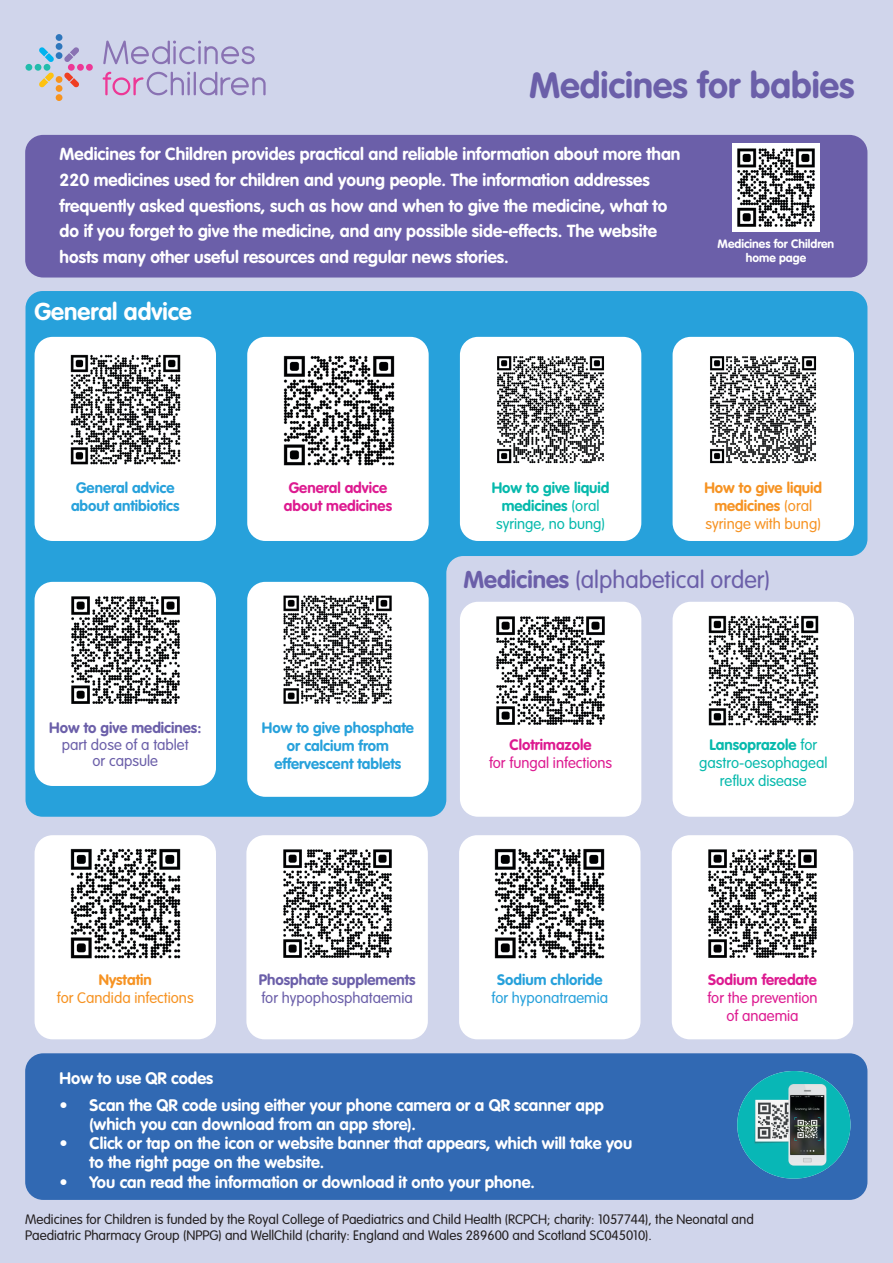
<style>
.page{position:relative;width:893px;height:1263px;background:#d0d5eb}
.page>*{position:absolute;margin:0;border:0;box-sizing:border-box;transform-origin:0 0}
.t1{font:700 36px "VAG Rounded Std";color:#6b5fa9}
.t2{font:300 24px "VAG Rounded Std";color:#6b5fa9}
.t3{font:700 24px "VAG Rounded Std";color:#fff}
.t4{font:700 17.25px/25.7px "VAG Rounded Std";color:#fff}
.t5{font:700 16.5px/19px "VAG Rounded Std";color:#fff}
.t6{font:700 15px/18px "VAG Rounded Std";color:#27a1db;text-align:center}
.t7{font:700 15px/18px "VAG Rounded Std";color:#f69323;text-align:center}
.t8{font:700 15px/18px "VAG Rounded Std";color:#dd1a90;text-align:center}
.t9{font:300 15px/18px "VAG Rounded Std";color:#06b9ac;text-align:center}
.t10{font:300 15px/16.5px "VAG Rounded Std";color:#6b5fa9;text-align:center}
.t11{font:700 15px/18px "VAG Rounded Std";color:#06b9ac;text-align:center}
.t12{font:300 15px/18px "VAG Rounded Std";color:#dd1a90;text-align:center}
.t13{font:700 15px "VAG Rounded Std";color:#6b5fa9}
.t14{font:300 15px "VAG Rounded Std";color:#f69323}
.t15{font:300 15px "VAG Rounded Std";color:#27a1db}
.t16{font:300 13.5px/16.2px "VAG Rounded Std";color:#231f20}
.t17{font:700 12px/14.4px "VAG Rounded Std";color:#fff;text-align:center}
.s1{font-weight:300}
.s2{font-weight:700}
</style>
<div class="page">
<div style="left:44px;top:64px;width:6px;height:7px;background:#22bcac;border-radius:50%"></div>
<div style="left:35px;top:64px;width:6px;height:7px;background:#22bcac;border-radius:50%"></div>
<div style="left:26px;top:64px;width:6px;height:7px;background:#22bcac;border-radius:50%"></div>
<div style="left:86px;top:64px;width:7px;height:7px;background:#ed3896;border-radius:50%"></div>
<div style="left:77px;top:64px;width:7px;height:7px;background:#ed3896;border-radius:50%"></div>
<div style="left:68px;top:64px;width:7px;height:7px;background:#ed3896;border-radius:50%"></div>
<div style="left:56px;top:34px;width:6px;height:7px;background:#2e76bc;border-radius:50%"></div>
<div style="left:56px;top:43px;width:6px;height:7px;background:#2e76bc;border-radius:50%"></div>
<div style="left:56px;top:52px;width:6px;height:7px;background:#2e76bc;border-radius:50%"></div>
<div style="left:56px;top:76px;width:6px;height:7px;background:#f7931d;border-radius:50%"></div>
<div style="left:56px;top:85px;width:6px;height:7px;background:#f7931d;border-radius:50%"></div>
<div style="left:56px;top:94px;width:6px;height:7px;background:#f7931d;border-radius:50%"></div>
<svg style="left:64px;top:72px;width:15px;height:16px"></svg>
<svg style="left:39px;top:47px;width:15px;height:15px"></svg>
<svg style="left:39px;top:72px;width:15px;height:16px"></svg>
<svg style="left:64px;top:47px;width:15px;height:15px"></svg>
<svg style="left:103px;top:41px;width:152px;height:23px"></svg>
<svg style="left:103px;top:72px;width:163px;height:23px"></svg>
<div style="left:25px;top:135px;width:842px;height:142px;background:#6b5fa9;border-radius:18px"></div>
<div style="left:25px;top:1053px;width:842px;height:147px;background:#3169b3;border-radius:18px"></div>
<img style="left:732px;top:144px;width:88px;height:87px">
<img style="left:737px;top:1071px;width:113px;height:108px">
<svg style="left:26px;top:291px;width:841px;height:526px;fill:#27a1db"></svg>
<div style="left:35px;top:337px;width:181px;height:204px;background:#fff;border-radius:18px"></div>
<div style="left:673px;top:337px;width:181px;height:204px;background:#fff;border-radius:18px"></div>
<div style="left:673px;top:602px;width:181px;height:215px;background:#fff;border-radius:18px"></div>
<div style="left:35px;top:582px;width:181px;height:204px;background:#fff;border-radius:18px"></div>
<img style="left:71px;top:596px;width:109px;height:108px">
<img style="left:708px;top:615px;width:111px;height:111px">
<div style="left:35px;top:835px;width:181px;height:204px;background:#fff;border-radius:18px"></div>
<img style="left:70px;top:848px;width:111px;height:111px">
<img style="left:70px;top:354px;width:111px;height:111px">
<div style="left:247px;top:337px;width:182px;height:204px;background:#fff;border-radius:18px"></div>
<div style="left:247px;top:582px;width:182px;height:215px;background:#fff;border-radius:18px"></div>
<img style="left:283px;top:595px;width:109px;height:109px">
<img style="left:283px;top:355px;width:112px;height:111px">
<div style="left:460px;top:337px;width:181px;height:204px;background:#fff;border-radius:18px"></div>
<div style="left:460px;top:602px;width:181px;height:215px;background:#fff;border-radius:18px"></div>
<img style="left:496px;top:616px;width:109px;height:109px">
<div style="left:246px;top:835px;width:182px;height:204px;background:#fff;border-radius:18px"></div>
<img style="left:283px;top:849px;width:109px;height:109px">
<div style="left:459px;top:835px;width:181px;height:204px;background:#fff;border-radius:18px"></div>
<img style="left:494px;top:848px;width:111px;height:111px">
<div style="left:672px;top:835px;width:181px;height:204px;background:#fff;border-radius:18px"></div>
<img style="left:708px;top:849px;width:109px;height:109px">
<img style="left:497px;top:356px;width:107px;height:108px">
<img style="left:710px;top:356px;width:107px;height:108px">
<h1 class="t1" style="left:529px;top:64px;width:327px">Medicines for babies</h1>
<p class="t4" style="left:60px;top:142px;width:622px">Medicines for Children provides practical and reliable information about more than 220 medicines used for children and young people. The information addresses frequently asked questions, such as how and when to give the medicine, what to do if you forget to give the medicine, and any possible side-effects. The website hosts many other useful resources and regular news stories.</p>
<h2 class="t3" style="left:34px;top:298px;width:159px">General advice</h2>
<p class="t17" style="left:718px;top:237px;width:118px">Medicines for Children home page</p>
<p class="t6" style="left:71px;top:480px;width:110px">General advice about antibiotics</p>
<p class="t7" style="left:704px;top:480px;width:119px">How to give liquid medicines <span class="s1">(oral syringe with bung)</span></p>
<p class="t8" style="left:284px;top:480px;width:110px">General advice about medicines</p>
<p class="t11" style="left:492px;top:480px;width:119px">How to give liquid medicines <span class="s1">(oral syringe, no bung)</span></p>
<p class="t13" style="left:49px;top:719px;width:154px">How to give medicines:</p>
<p class="t10" style="left:62px;top:737px;width:128px">part dose of a tablet or capsule</p>
<h2 class="t2" style="left:463px;top:566px;width:308px"><span class="s2">Medicines</span> (alphabetical order)</h2>
<p class="t6" style="left:262px;top:720px;width:154px">How to give phosphate or calcium from effervescent tablets</p>
<p class="t8" style="left:510px;top:736px;width:83px">Clotrimazole</p>
<p class="t12" style="left:489px;top:754px;width:125px">for fungal infections</p>
<p class="t9" style="left:699px;top:736px;width:130px"><span class="s2">Lansoprazole</span> for gastro-oesophageal reflux disease</p>
<p class="t7" style="left:99px;top:971px;width:55px">Nystatin</p>
<p class="t14" style="left:57px;top:989px;width:138px">for Candida infections</p>
<p class="t13" style="left:259px;top:971px;width:158px">Phosphate supplements</p>
<p class="t10" style="left:261px;top:990px;width:153px">for hypophosphataemia</p>
<p class="t6" style="left:497px;top:971px;width:107px">Sodium chloride</p>
<p class="t15" style="left:491px;top:989px;width:118px">for hyponatraemia</p>
<p class="t8" style="left:708px;top:971px;width:110px">Sodium feredate</p>
<p class="t12" style="left:707px;top:989px;width:112px">for the prevention of anaemia</p>
<p class="t5" style="left:60px;top:1069px;width:155px">How to use QR codes</p>
<p class="t5" style="left:90px;top:1096px;width:516px;text-indent:-30px">• Scan the QR code using either your phone camera or a QR scanner app (which you can download from an app store).</p>
<p class="t5" style="left:90px;top:1135px;width:544px;text-indent:-30px">• Click or tap on the icon or website banner that appears, which will take you to the right page on the website.</p>
<p class="t5" style="left:60px;top:1173px;width:477px">• You can read the information or download it onto your phone.</p>
<p class="t16" style="left:25px;top:1212px;width:730px">Medicines for Children is funded by the Royal College of Paediatrics and Child Health (RCPCH; charity: 1057744), the Neonatal and<br>Paediatric Pharmacy Group (NPPG) and WellChild (charity: England and Wales 289600 and Scotland SC045010).</p>
</div>
